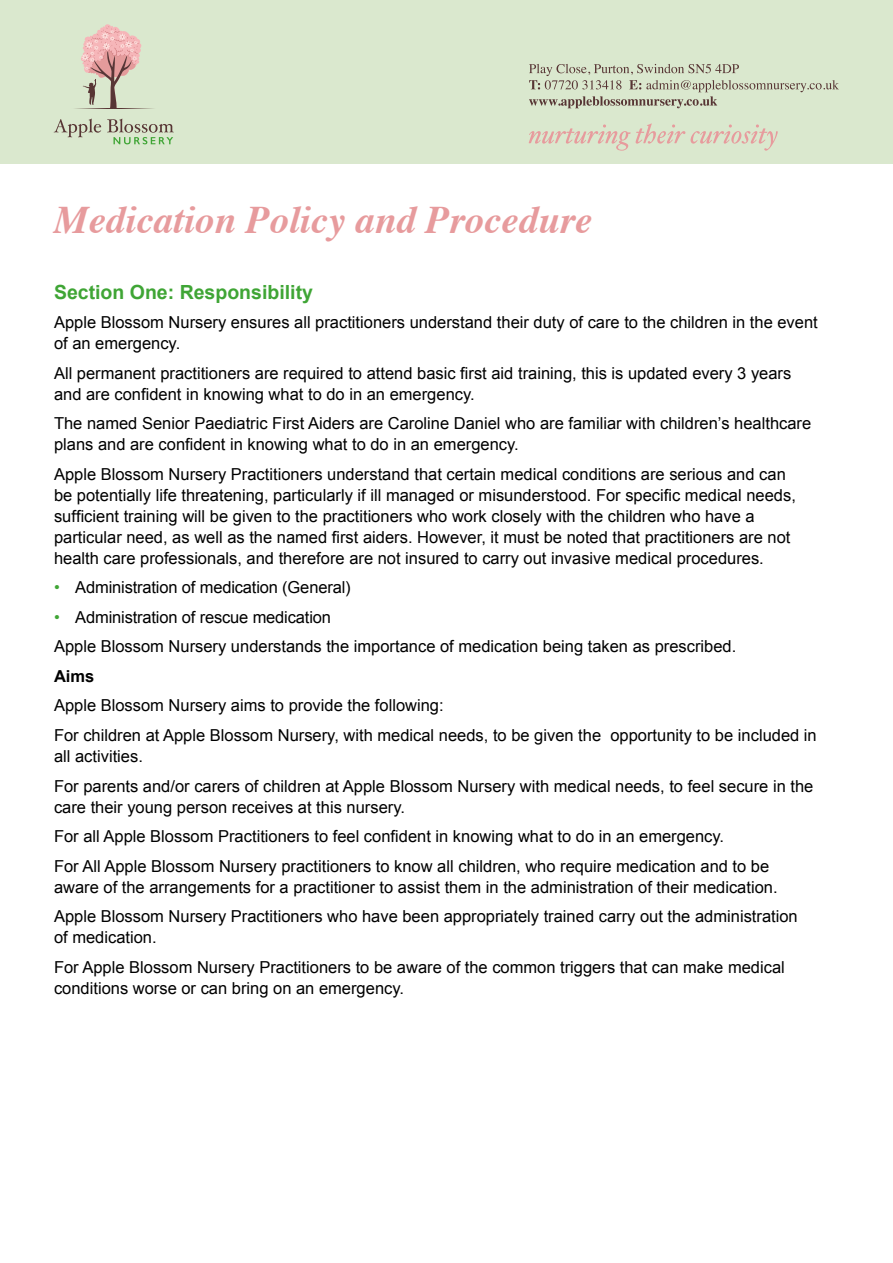
<style>
.page{position:relative;width:893px;height:1263px;background:#fff}
.page>*{position:absolute;margin:0;border:0;box-sizing:border-box;transform-origin:0 0}
.t1{font:italic 700 39px "Times";color:#e79b9d}
.t2{font:700 19.5px "Arial";color:#3fa535}
.t3{font:16.5px/21px "Arial";color:#000}
.t4{font:700 16.5px "Arial";color:#000}
.s1{color:#3fa535}
</style>
<div class="page">
<div style="left:0;top:0;width:893px;height:164px;background:#dae8ce"></div>
<svg style="left:529px;top:123px;width:249px;height:28px"></svg>
<svg style="left:54px;top:119px;width:120px;height:25px"></svg>
<svg style="left:81px;top:24px;width:60px;height:84px"></svg>
<hr style="left:71px;top:108px;width:43px;height:1px;background:#573534">
<hr style="left:114px;top:108px;width:43px;height:1px;background:#573534">
<svg style="left:529px;top:64px;width:310px;height:44px"></svg>
<h1 class="t1" style="left:54px;top:184px;width:540px">Medication Policy and Procedure</h1>
<p class="t2" style="left:54px;top:279px;width:260px">Section One: Responsibility</p>
<p class="t3" style="left:54px;top:312px;width:765px">Apple Blossom Nursery ensures all practitioners understand their duty of care to the children in the event of an emergency.</p>
<p class="t3" style="left:54px;top:363px;width:739px">All permanent practitioners are required to attend basic first aid training, this is updated every 3 years and are confident in knowing what to do in an emergency.</p>
<p class="t3" style="left:54px;top:413px;width:759px">The named Senior Paediatric First Aiders are Caroline Daniel who are familiar with children’s healthcare plans and are confident in knowing what to do in an emergency.</p>
<p class="t3" style="left:54px;top:464px;width:743px">Apple Blossom Nursery Practitioners understand that certain medical conditions are serious and can be potentially life threatening, particularly if ill managed or misunderstood. For specific medical needs, sufficient training will be given to the practitioners who work closely with the children who have a particular need, as well as the named first aiders. However, it must be noted that practitioners are not health care professionals, and therefore are not insured to carry out invasive medical procedures.</p>
<p class="t3" style="left:54px;top:577px;width:298px"><span class="s1">•</span> Administration of medication (General)</p>
<p class="t3" style="left:54px;top:603px;width:684px;line-height:29.5px"><span class="s1">•</span> Administration of rescue medication<br>Apple Blossom Nursery understands the importance of medication being taken as prescribed.</p>
<p class="t4" style="left:54px;top:665px;width:42px">Aims</p>
<p class="t3" style="left:54px;top:691px;width:764px;line-height:29.5px">Apple Blossom Nursery aims to provide the following:<br>For children at Apple Blossom Nursery, with medical needs, to be given the opportunity to be included in</p>
<p class="t3" style="left:54px;top:742px;width:761px;line-height:29.5px">all activities.<br>For parents and/or carers of children at Apple Blossom Nursery with medical needs, to feel secure in the</p>
<p class="t3" style="left:54px;top:792px;width:717px;line-height:29.5px">care their young person receives at this nursery.<br>For all Apple Blossom Practitioners to feel confident in knowing what to do in an emergency.<br>For All Apple Blossom Nursery practitioners to know all children, who require medication and to be</p>
<p class="t3" style="left:54px;top:872px;width:745px;line-height:29.5px">aware of the arrangements for a practitioner to assist them in the administration of their medication.<br>Apple Blossom Nursery Practitioners who have been appropriately trained carry out the administration</p>
<p class="t3" style="left:54px;top:923px;width:732px;line-height:29.5px">of medication.<br>For Apple Blossom Nursery Practitioners to be aware of the common triggers that can make medical</p>
<p class="t3" style="left:54px;top:977px;width:352px">conditions worse or can bring on an emergency.</p>
</div>
